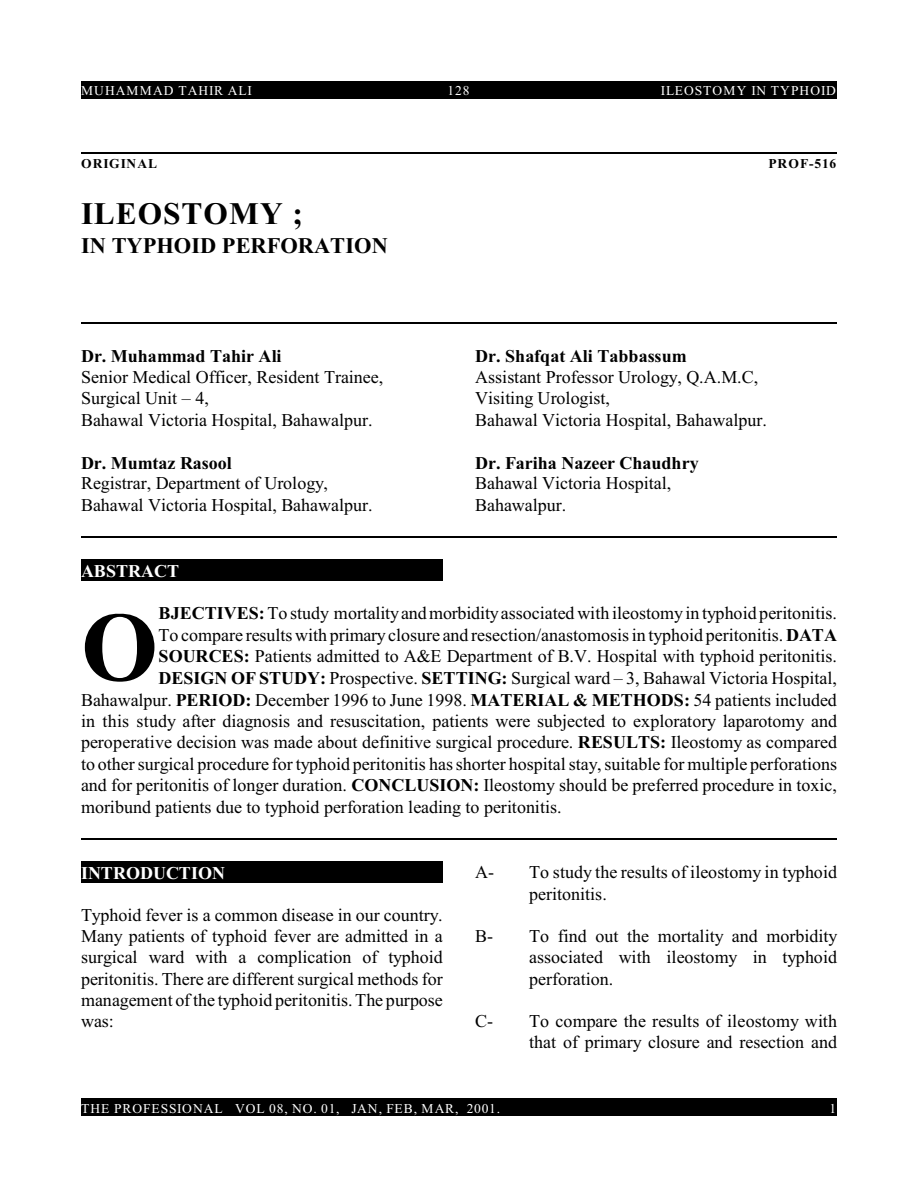
<style>
.page{position:relative;width:918px;height:1188px;background:#fff}
.page>*{position:absolute;margin:0;border:0;box-sizing:border-box;transform-origin:0 0}
.t1{font:700 99px "Times New Roman";color:#000}
.t2{font:700 31.35px "Times New Roman";letter-spacing:.03em;color:#000}
.t3{font:700 22.35px "Times New Roman";letter-spacing:.005em;color:#000}
.t4{font:18px/21.3px "Times New Roman";color:#000}
.t5{font:700 18px "Times New Roman";color:#000}
.t6{font:700 18px "Times New Roman";color:#fff}
.t7{font:13.5px "Times New Roman";letter-spacing:.065em;color:#fff}
.t8{font:700 13.5px "Times New Roman";letter-spacing:.075em;color:#000}
.s1{font-weight:700}
</style>
<div class="page">
<div style="left:81px;top:81px;width:756px;height:17px;background:#000"></div>
<div style="left:81px;top:1099px;width:756px;height:17px;background:#000"></div>
<div style="left:81px;top:559px;width:362px;height:21px;background:#000"></div>
<div style="left:81px;top:861px;width:362px;height:22px;background:#000"></div>
<hr style="left:81px;top:152px;width:756px;height:2px;background:#000">
<hr style="left:81px;top:322px;width:756px;height:2px;background:#000">
<hr style="left:81px;top:536px;width:756px;height:2px;background:#000">
<hr style="left:81px;top:838px;width:756px;height:2px;background:#000">
<p class="t7" style="left:81px;top:86px;width:172px">MUHAMMAD TAHIR ALI</p>
<p class="t7" style="left:448px;top:86px;width:23px">128</p>
<p class="t7" style="left:661px;top:86px;width:177px">ILEOSTOMY IN TYPHOID</p>
<p class="t8" style="left:81px;top:159px;width:78px">ORIGINAL</p>
<p class="t8" style="left:768px;top:159px;width:69px">PROF-516</p>
<h2 class="t2" style="left:81px;top:203px;width:223px">ILEOSTOMY ;</h2>
<p class="t3" style="left:81px;top:238px;width:308px">IN TYPHOID PERFORATION</p>
<p class="t5" style="left:81px;top:350px;width:202px">Dr. Muhammad Tahir Ali</p>
<p class="t4" style="left:81px;top:368px;width:304px">Senior Medical Officer, Resident Trainee,<br>Surgical Unit – 4,<br>Bahawal Victoria Hospital, Bahawalpur.</p>
<p class="t5" style="left:81px;top:456px;width:152px">Dr. Mumtaz Rasool</p>
<p class="t4" style="left:81px;top:474px;width:293px">Registrar, Department of Urology,<br>Bahawal Victoria Hospital, Bahawalpur.</p>
<p class="t5" style="left:475px;top:350px;width:213px">Dr. Shafqat Ali Tabbassum</p>
<p class="t4" style="left:475px;top:368px;width:293px">Assistant Professor Urology, Q.A.M.C,<br>Visiting Urologist,<br>Bahawal Victoria Hospital, Bahawalpur.</p>
<p class="t5" style="left:475px;top:456px;width:225px">Dr. Fariha Nazeer Chaudhry</p>
<p class="t4" style="left:475px;top:474px;width:198px">Bahawal Victoria Hospital,<br>Bahawalpur.</p>
<p class="t6" style="left:81px;top:565px;width:100px">ABSTRACT</p>
<h1 class="t1" style="left:81px;top:613px;width:79px">O</h1>
<p class="t4" style="left:159px;top:604px;width:680px"><span class="s1">BJECTIVES:</span> To study mortality and morbidity associated with ileostomy in typhoid peritonitis.</p>
<p class="t4" style="left:159px;top:626px;width:680px">To compare results with primary closure and resection/anastomosis in typhoid peritonitis. <span class="s1">DATA</span></p>
<p class="t4" style="left:159px;top:647px;width:680px"><span class="s1">SOURCES:</span> Patients admitted to A&amp;E Department of B.V. Hospital with typhoid peritonitis.</p>
<p class="t4" style="left:159px;top:669px;width:680px"><span class="s1">DESIGN OF STUDY:</span> Prospective. <span class="s1">SETTING:</span> Surgical ward – 3, Bahawal Victoria Hospital,</p>
<p class="t4" style="left:81px;top:691px;width:757px">Bahawalpur. <span class="s1">PERIOD:</span> December 1996 to June 1998. <span class="s1">MATERIAL &amp; METHODS:</span> 54 patients included</p>
<p class="t4" style="left:81px;top:712px;width:758px">in this study after diagnosis and resuscitation, patients were subjected to exploratory laparotomy and</p>
<p class="t4" style="left:81px;top:733px;width:758px">peroperative decision was made about definitive surgical procedure. <span class="s1">RESULTS:</span> Ileostomy as compared</p>
<p class="t4" style="left:81px;top:755px;width:758px">to other surgical procedure for typhoid peritonitis has shorter hospital stay, suitable for multiple perforations</p>
<p class="t4" style="left:81px;top:776px;width:758px">and for peritonitis of longer duration. <span class="s1">CONCLUSION:</span> Ileostomy should be preferred procedure in toxic,</p>
<p class="t4" style="left:81px;top:798px;width:482px">moribund patients due to typhoid perforation leading to peritonitis.</p>
<p class="t6" style="left:81px;top:867px;width:146px">INTRODUCTION</p>
<p class="t4" style="left:81px;top:906px;width:363px;text-align:justify">Typhoid fever is a common disease in our country.<br>Many patients of typhoid fever are admitted in a surgical ward with a complication of typhoid peritonitis. There are different surgical methods for management of the typhoid peritonitis. The purpose was:</p>
<p class="t4" style="left:475px;top:863px;width:21px">A-</p>
<p class="t4" style="left:529px;top:863px;width:309px">To study the results of ileostomy in typhoid peritonitis.</p>
<p class="t4" style="left:475px;top:927px;width:19px">B-</p>
<p class="t4" style="left:529px;top:927px;width:310px;text-align:justify">To find out the mortality and morbidity associated with ileostomy in typhoid perforation.</p>
<p class="t4" style="left:475px;top:1012px;width:20px">C-</p>
<p class="t4" style="left:529px;top:1012px;width:309px">To compare the results of ileostomy with that of primary closure and resection and</p>
<p class="t7" style="left:81px;top:1103px;width:421px">THE PROFESSIONAL VOL 08, NO. 01, JAN, FEB, MAR, 2001.</p>
<p class="t7" style="left:829px;top:1103px;width:8px">1</p>
</div>
